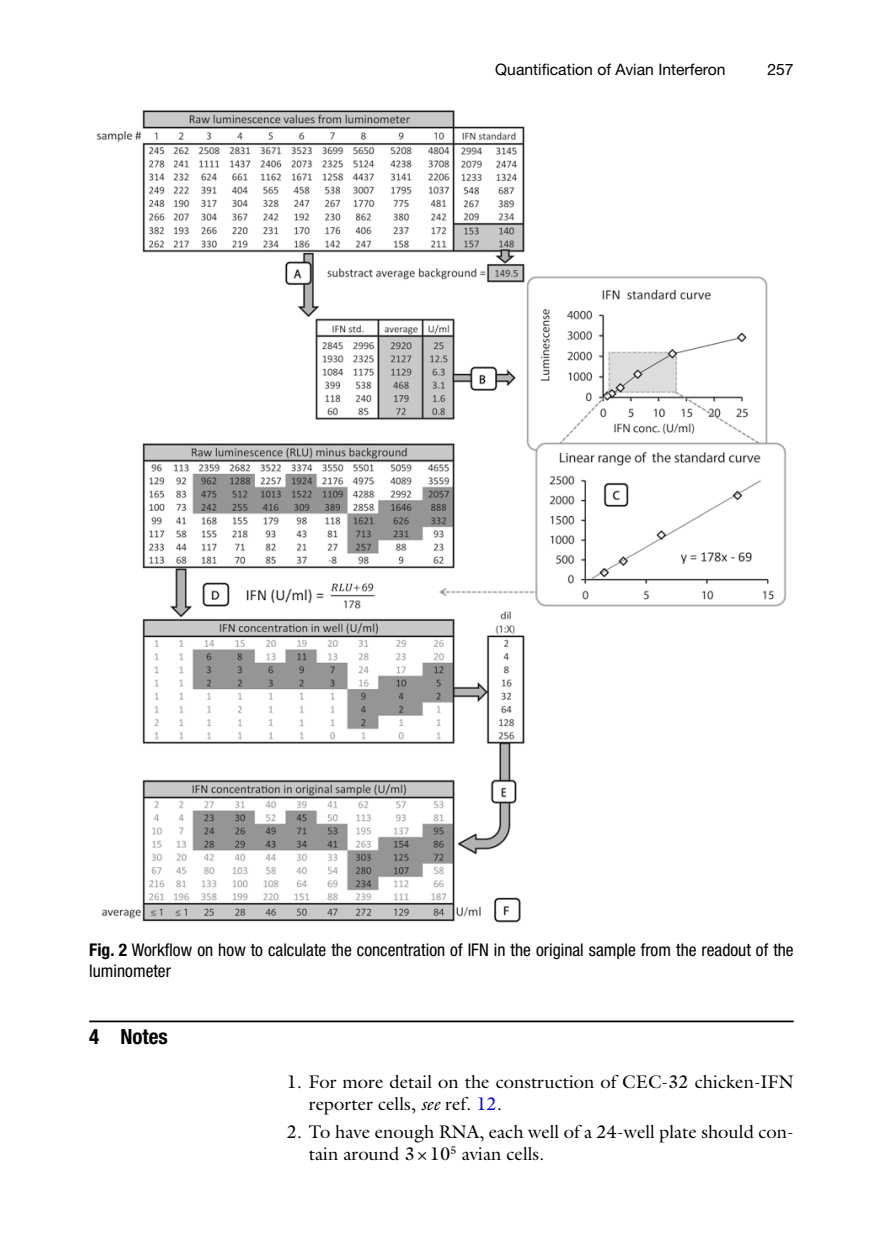
<style>
.page{position:relative;width:883px;height:1260px;background:#fff}
.page>*{position:absolute;margin:0;border:0;box-sizing:border-box;transform-origin:0 0}
.t1{font:700 condensed 21px "Sxgdsl Psbscx Helvetica Neue";color:#000}
.t2{font:18.38px/21.9px "Hcjqhf Ftlyfh Galliard";color:#000}
.t3{font:condensed 17.5px/21px "Vhhngq Gfnbxg Helvetica Neue";color:#000}
.t4{font:15.75px "Ljgxqy Tsxhny Helvetica Neue";color:#000}
.t5{font:15.75px "Kbqlkx Thnltw Helvetica Neue";color:#000}
.s1{font-family:"Sxgdsl Psbscx Helvetica Neue";font-weight:700}
.s2{font-family:"Ttyldr Xpwpgd Galliard";font-style:italic}
.s3{color:#0000fa}
</style>
<div class="page">
<img style="left:96px;top:110px;width:691px;height:813px">
<hr style="left:89px;top:1021px;width:705px;height:1px;background:#000">
<p class="t4" style="left:495px;top:60px;width:232px">Quantification of Avian Interferon</p>
<p class="t5" style="left:767px;top:60px;width:28px">257</p>
<p class="t3" style="left:89px;top:939px;width:706px"><span class="s1">Fig. 2</span> Workflow on how to calculate the concentration of IFN in the original sample from the readout of the luminometer</p>
<p class="t1" style="left:89px;top:1024px;width:80px">4 Notes</p>
<p class="t2" style="left:309px;top:1070px;width:486px;text-indent:-22px">1. For more detail on the construction of CEC-32 chicken-IFN reporter cells, <span class="s2">see</span> ref. <span class="s3">12</span>.</p>
<p class="t2" style="left:309px;top:1120px;width:486px;text-indent:-22px">2. To have enough RNA, each well of a 24-well plate should con&shy;tain around 3×10<sup>5</sup> avian cells.</p>
</div>
